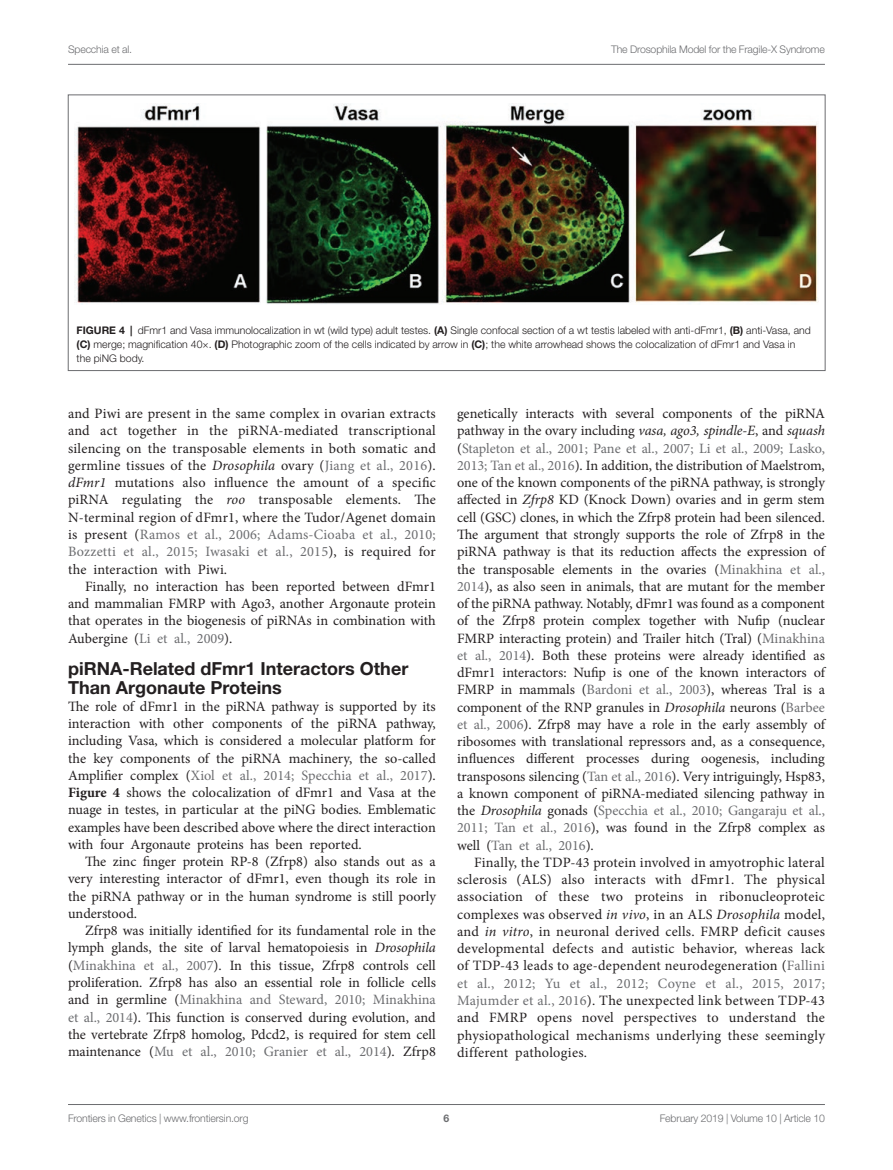
<style>
.page{position:relative;width:893px;height:1170px;background:#fff}
.page>*{position:absolute;margin:0;border:0;box-sizing:border-box;transform-origin:0 0}
.HEAD_2{font:700 18px/18.8px "Helvetica Neue LT Std";color:#231f20}
.TEXT{font:14.25px/17.2px "Minion Pro";color:#231f20;text-align:justify}
.TEXT_FLUSH{font:14.25px/17.2px "Minion Pro";letter-spacing:-.005em;color:#231f20;text-align:justify}
.FIG_LEG{font:300 10.5px/14.2px "Helvetica Neue LT Std";color:#231f20}
.t1{font:300 10.5px "Helvetica Neue LT Std";letter-spacing:-.015em;color:#6c6d70}
.t2{font:700 10.5px "Helvetica Neue LT Std";color:#6c6d70}
.s1{font-weight:700}
.s2{font-style:italic}
.s3{color:#6c6d70}
</style>
<div class="page">
<hr style="left:68px;top:64px;width:757px;height:1px;background:#6c6d70">
<hr style="left:68px;top:1104px;width:757px;height:1px;background:#6c6d70">
<img style="left:75px;top:103px;width:744px;height:201px">
<p class="t1" style="left:68px;top:42px;width:66px">Specchia et al.</p>
<p class="t1" style="left:611px;top:42px;width:215px">The Drosophila Model for the Fragile-X Syndrome</p>
<p class="FIG_LEG" style="left:77px;top:322px;width:736px"><span class="s1">FIGURE 4 |</span> dFmr1 and Vasa immunolocalization in wt (wild type) adult testes. <span class="s1">(A)</span> Single confocal section of a wt testis labeled with anti-dFmr1, <span class="s1">(B)</span> anti-Vasa, and <span class="s1">(C)</span> merge; magnification 40×. <span class="s1">(D)</span> Photographic zoom of the cells indicated by arrow in <span class="s1">(C)</span>; the white arrowhead shows the colocalization of dFmr1 and Vasa in the piNG body.</p>
<p class="TEXT" style="left:68px;top:405px;width:369px">and Piwi are present in the same complex in ovarian extracts and act together in the piRNA-mediated transcriptional silencing on the transposable elements in both somatic and germline tissues of the <span class="s2">Drosophila</span> ovary (<span class="s3">Jiang et al., 2016</span>). <span class="s2">dFmr1</span> mutations also influence the amount of a specific piRNA regulating the <span class="s2">roo</span> transposable elements. The N-terminal region of dFmr1, where the Tudor/Agenet domain is present (<span class="s3">Ramos et al., 2006; Adams-Cioaba et al., 2010; Bozzetti et al., 2015; Iwasaki et al., 2015</span>), is required for the interaction with Piwi.</p>
<p class="TEXT" style="left:68px;top:577px;width:369px;text-indent:17px">Finally, no interaction has been reported between dFmr1 and mammalian FMRP with Ago3, another Argonaute protein that operates in the biogenesis of piRNAs in combination with Aubergine (<span class="s3">Li et al., 2009</span>).</p>
<p class="HEAD_2" style="left:68px;top:658px;width:342px">piRNA-Related dFmr1 Interactors Other<br>Than Argonaute Proteins</p>
<p class="TEXT_FLUSH" style="left:68px;top:697px;width:369px">The role of dFmr1 in the piRNA pathway is supported by its interaction with other components of the piRNA pathway, including Vasa, which is considered a molecular platform for the key components of the piRNA machinery, the so-called Amplifier complex (<span class="s3">Xiol et al., 2014; Specchia et al., 2017</span>).<br><span class="s1">Figure 4</span> shows the colocalization of dFmr1 and Vasa at the nuage in testes, in particular at the piNG bodies. Emblematic examples have been described above where the direct interaction with four Argonaute proteins has been reported.</p>
<p class="TEXT" style="left:68px;top:853px;width:369px;text-indent:17px">The zinc finger protein RP-8 (Zfrp8) also stands out as a very interesting interactor of dFmr1, even though its role in the piRNA pathway or in the human syndrome is still poorly understood.</p>
<p class="TEXT" style="left:68px;top:922px;width:369px;text-indent:17px">Zfrp8 was initially identified for its fundamental role in the lymph glands, the site of larval hematopoiesis in <span class="s2">Drosophila </span>(<span class="s3">Minakhina et al., 2007</span>). In this tissue, Zfrp8 controls cell proliferation. Zfrp8 has also an essential role in follicle cells and in germline (<span class="s3">Minakhina and Steward, 2010; Minakhina et al., 2014</span>). This function is conserved during evolution, and the vertebrate Zfrp8 homolog, Pdcd2, is required for stem cell maintenance (<span class="s3">Mu et al., 2010; Granier et al., 2014</span>). Zfrp8</p>
<p class="TEXT" style="left:457px;top:405px;width:369px">genetically interacts with several components of the piRNA pathway in the ovary including <span class="s2">vasa, ago3, spindle-E</span>, and <span class="s2">squash </span>(<span class="s3">Stapleton et al., 2001; Pane et al., 2007; Li et al., 2009; Lasko, 2013; Tan et al., 2016</span>). In addition, the distribution of Maelstrom, one of the known components of the piRNA pathway, is strongly affected in <span class="s2">Zfrp8</span> KD (Knock Down) ovaries and in germ stem cell (GSC) clones, in which the Zfrp8 protein had been silenced.<br>The argument that strongly supports the role of Zfrp8 in the piRNA pathway is that its reduction affects the expression of the transposable elements in the ovaries (<span class="s3">Minakhina et al., 2014</span>), as also seen in animals, that are mutant for the member of the piRNA pathway. Notably, dFmr1 was found as a component of the Zfrp8 protein complex together with Nufip (nuclear FMRP interacting protein) and Trailer hitch (Tral) (<span class="s3">Minakhina et al., 2014</span>). Both these proteins were already identified as dFmr1 interactors: Nufip is one of the known interactors of FMRP in mammals (<span class="s3">Bardoni et al., 2003</span>), whereas Tral is a component of the RNP granules in <span class="s2">Drosophila</span> neurons (<span class="s3">Barbee et al., 2006</span>). Zfrp8 may have a role in the early assembly of ribosomes with translational repressors and, as a consequence, influences different processes during oogenesis, including transposons silencing (<span class="s3">Tan et al., 2016</span>). Very intriguingly, Hsp83, a known component of piRNA-mediated silencing pathway in the <span class="s2">Drosophila</span> gonads (<span class="s3">Specchia et al., 2010; Gangaraju et al., 2011; Tan et al., 2016</span>), was found in the Zfrp8 complex as well (<span class="s3">Tan et al., 2016</span>).</p>
<p class="TEXT" style="left:457px;top:853px;width:369px;text-indent:17px">Finally, the TDP-43 protein involved in amyotrophic lateral sclerosis (ALS) also interacts with dFmr1. The physical association of these two proteins in ribonucleoproteic complexes was observed <span class="s2">in vivo</span>, in an ALS <span class="s2">Drosophila</span> model, and <span class="s2">in vitro</span>, in neuronal derived cells. FMRP deficit causes developmental defects and autistic behavior, whereas lack of TDP-43 leads to age-dependent neurodegeneration (<span class="s3">Fallini et al., 2012; Yu et al., 2012; Coyne et al., 2015, 2017; Majumder et al., 2016</span>). The unexpected link between TDP-43 and FMRP opens novel perspectives to understand the physiopathological mechanisms underlying these seemingly different pathologies.</p>
<p class="t1" style="left:68px;top:1111px;width:182px">Frontiers in Genetics | www.frontiersin.org</p>
<p class="t2" style="left:444px;top:1111px;width:7px">6</p>
<p class="t1" style="left:660px;top:1111px;width:167px">February 2019 | Volume 10 | Article 10</p>
</div>
